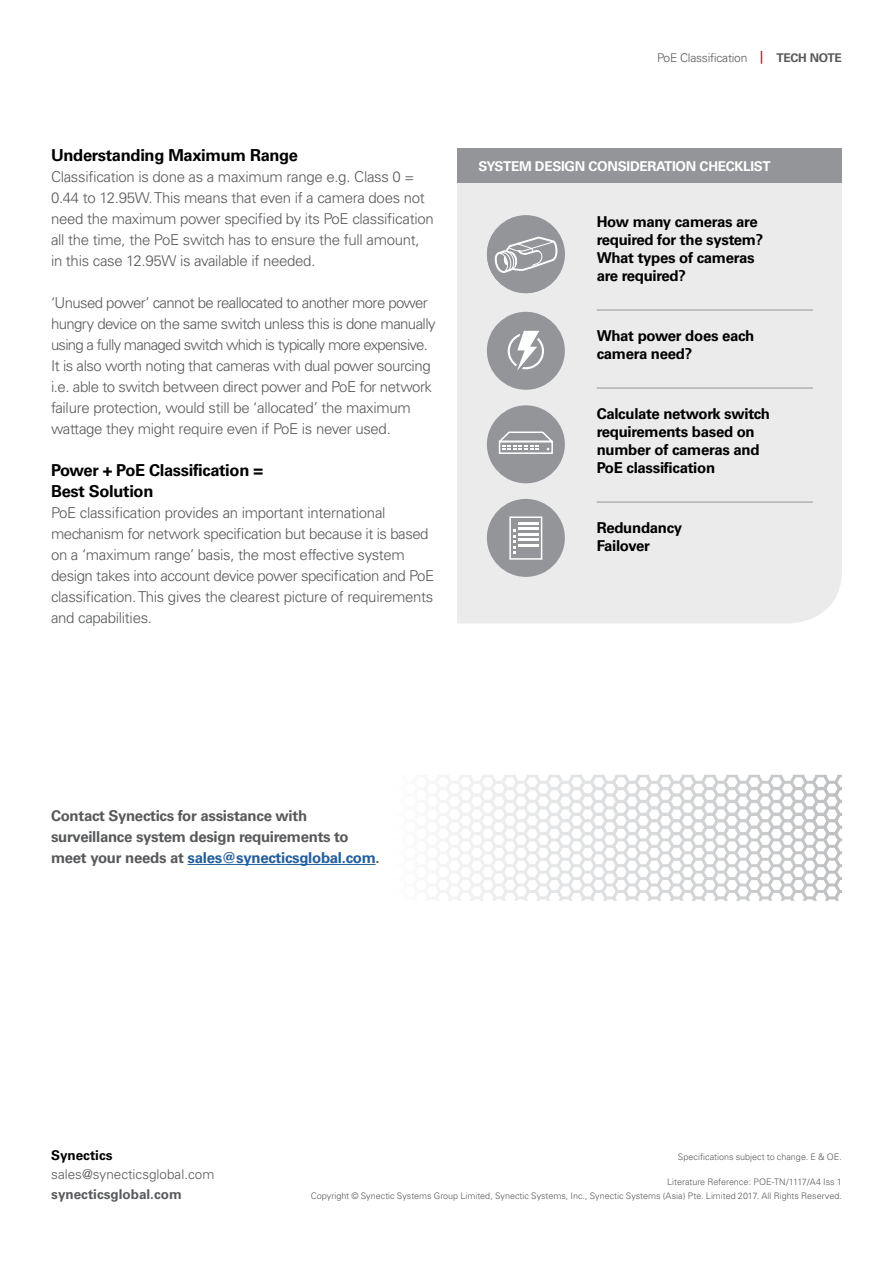
<style>
.page{position:relative;width:893px;height:1263px;background:#fff}
.page>*{position:absolute;margin:0;border:0;box-sizing:border-box;transform-origin:0 0}
.t1{font:700 16.5px/21px "Univers";letter-spacing:-.02em;color:#000}
.t2{font:300 15px/21px "Univers";letter-spacing:-.02em;color:#58595b}
.t3{font:300 15px/21px "Univers";letter-spacing:-.04em;color:#58595b}
.t4{font:700 15px/18px "Univers";letter-spacing:-.02em;color:#000}
.t5{font:700 15px/21px "Univers";letter-spacing:-.02em;color:#58595b}
.t6{font:700 13.5px "Univers";letter-spacing:-.02em;color:#fff}
.t7{font:300 13.5px "Univers";color:#58595b}
.t8{font:700 13.5px "Univers";color:#58595b}
.t9{font:700 13.5px "Univers";color:#000}
.t10{font:300 12px "Univers";letter-spacing:-.02em;color:#58595b}
.t11{font:700 12px "Univers";letter-spacing:-.02em;color:#58595b}
.t12{font:300 9px/13.5px "Univers";color:#58595b;text-align:right}
.s1{color:#215e9e}
</style>
<div class="page">
<hr style="left:188px;top:864px;width:188px;height:1px;background:#215e9e">
<div style="left:457px;top:183px;width:385px;height:440px;background:#ebebec"></div>
<hr style="left:597px;top:310px;width:216px;height:1px;background:#939598">
<hr style="left:597px;top:388px;width:216px;height:1px;background:#939598">
<hr style="left:597px;top:502px;width:216px;height:1px;background:#939598">
<div style="left:487px;top:215px;width:78px;height:78px;background:#939598;border-radius:50%"></div>
<svg style="left:494px;top:237px;width:63px;height:36px"></svg>
<div style="left:487px;top:312px;width:78px;height:78px;background:#939598;border-radius:50%"></div>
<svg style="left:508px;top:331px;width:36px;height:40px"></svg>
<div style="left:487px;top:405px;width:78px;height:78px;background:#939598;border-radius:50%"></div>
<svg style="left:499px;top:431px;width:54px;height:23px"></svg>
<div style="left:487px;top:499px;width:78px;height:78px;background:#939598;border-radius:50%"></div>
<div style="left:509px;top:516px;width:33px;height:44px;border:2px solid #fff"></div>
<svg style="left:514px;top:529px;width:2px;height:25px"></svg>
<hr style="left:518px;top:522px;width:21px;height:2px;background:#fff">
<hr style="left:518px;top:527px;width:21px;height:3px;background:#fff">
<hr style="left:518px;top:533px;width:21px;height:2px;background:#fff">
<hr style="left:518px;top:538px;width:21px;height:3px;background:#fff">
<hr style="left:518px;top:544px;width:21px;height:2px;background:#fff">
<div style="left:457px;top:149px;width:385px;height:34px;background:#939598"></div>
<svg style="left:446px;top:775px;width:396px;height:126px"></svg>
<svg style="left:761px;top:51px;width:1px;height:13px"></svg>
<p class="t1" style="left:51px;top:145px;width:248px">Understanding Maximum Range</p>
<p class="t2" style="left:51px;top:166px;width:384px">Classification is done as a maximum range e.g. Class 0 = 0.44 to 12.95W. This means that even if a camera does not need the maximum power specified by its PoE classification all the time, the PoE switch has to ensure the full amount, in this case 12.95W is available if needed.</p>
<p class="t3" style="left:51px;top:292px;width:386px">‘Unused power’ cannot be reallocated to another more power hungry device on the same switch unless this is done manually using a fully managed switch which is typically more expensive.<br>It is also worth noting that cameras with dual power sourcing i.e. able to switch between direct power and PoE for network failure protection, would still be ‘allocated’ the maximum wattage they might require even if PoE is never used.</p>
<p class="t1" style="left:51px;top:460px;width:213px">Power + PoE Classification =<br>Best Solution</p>
<p class="t2" style="left:51px;top:502px;width:385px">PoE classification provides an important international mechanism for network specification but because it is based on a ‘maximum range’ basis, the most effective system design takes into account device power specification and PoE classification. This gives the clearest picture of requirements and capabilities.</p>
<p class="t10" style="left:657px;top:50px;width:92px">PoE Classification</p>
<p class="t11" style="left:776px;top:50px;width:67px">TECH NOTE</p>
<p class="t6" style="left:478px;top:158px;width:294px">SYSTEM DESIGN CONSIDERATION CHECKLIST</p>
<p class="t4" style="left:597px;top:213px;width:168px">How many cameras are required for the system?<br>What types of cameras are required?</p>
<p class="t4" style="left:597px;top:327px;width:159px">What power does each camera need?</p>
<p class="t4" style="left:597px;top:405px;width:175px">Calculate network switch requirements based on number of cameras and<br>PoE classification</p>
<p class="t4" style="left:597px;top:519px;width:87px">Redundancy<br>Failover</p>
<p class="t5" style="left:51px;top:805px;width:330px">Contact Synectics for assistance with surveillance system design requirements to meet your needs at <span class="s1">sales@synecticsglobal.com</span>.</p>
<p class="t9" style="left:51px;top:1147px;width:63px">Synectics</p>
<p class="t7" style="left:51px;top:1166px;width:165px">sales@synecticsglobal.com</p>
<p class="t8" style="left:51px;top:1186px;width:132px">synecticsglobal.com</p>
<p class="t12" style="left:678px;top:1150px;width:166px">Specifications subject to change. E &amp; OE.</p>
<p class="t12" style="left:311px;top:1175px;width:533px">Literature Reference: POE-TN/1117/A4 Iss 1<br>Copyright © Synectic Systems Group Limited, Synectic Systems, Inc., Synectic Systems (Asia) Pte. Limited 2017. All Rights Reserved.</p>
</div>
